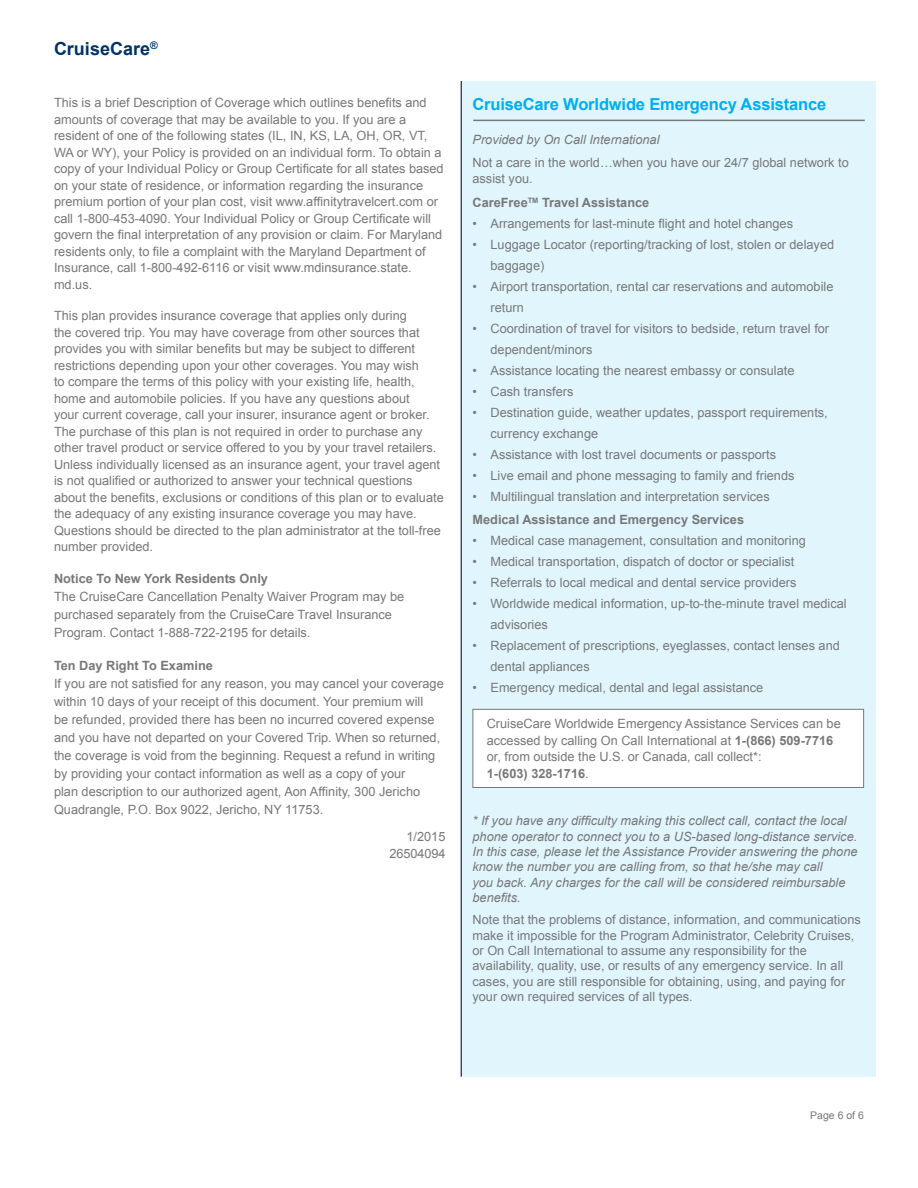
<style>
.page{position:relative;width:918px;height:1188px;background:#fff}
.page>*{position:absolute;margin:0;border:0;box-sizing:border-box;transform-origin:0 0}
.t1{font:700 18px "Arial";color:#036}
.t2{font:700 16.5px "Arial";letter-spacing:-.01em;color:#00aeef}
.t3{font:12.75px/16.5px "Arial";color:#787879}
.t4{font:italic 12.75px/15.3px "Arial";color:#787879}
.t5{font:700 12.75px "Arial";color:#787879}
.t6{font:10.5px "Arial";color:#787879}
.s1{font-weight:700}
</style>
<div class="page">
<div style="left:462px;top:81px;width:414px;height:996px;background:#e1f5fd"></div>
<div style="left:473px;top:709px;width:391px;height:79px;background:#fff"></div>
<div style="left:472px;top:709px;width:392px;height:79px;border:1px solid #787879"></div>
<hr style="left:473px;top:120px;width:392px;height:1px;background:#787879">
<hr style="left:461px;top:81px;width:1px;height:996px;background:#1c0f44">
<h1 class="t1" style="left:54px;top:37px;width:105px">CruiseCare<sup>®</sup></h1>
<p class="t3" style="left:54px;top:95px;width:391px">This is a brief Description of Coverage which outlines benefits and amounts of coverage that may be available to you. If you are a resident of one of the following states (IL, IN, KS, LA, OH, OR, VT, WA or WY), your Policy is provided on an individual form. To obtain a copy of your Individual Policy or Group Certificate for all states based on your state of residence, or information regarding the insurance premium portion of your plan cost, visit www.affinitytravelcert.com or call 1-800-453-4090. Your Individual Policy or Group Certificate will govern the final interpretation of any provision or claim. For Maryland residents only, to file a complaint with the Maryland Department of Insurance, call 1-800-492-6116 or visit www.mdinsurance.state. md.us.</p>
<p class="t3" style="left:54px;top:308px;width:391px">This plan provides insurance coverage that applies only during<br>the covered trip. You may have coverage from other sources that provides you with similar benefits but may be subject to different restrictions depending upon your other coverages. You may wish<br>to compare the terms of this policy with your existing life, health, home and automobile policies. If you have any questions about<br>your current coverage, call your insurer, insurance agent or broker.<br>The purchase of this plan is not required in order to purchase any other travel product or service offered to you by your travel retailers.<br>Unless individually licensed as an insurance agent, your travel agent is not qualified or authorized to answer your technical questions about the benefits, exclusions or conditions of this plan or to evaluate the adequacy of any existing insurance coverage you may have.<br>Questions should be directed to the plan administrator at the toll-free number provided.</p>
<p class="t5" style="left:54px;top:570px;width:215px">Notice To New York Residents Only</p>
<p class="t3" style="left:54px;top:588px;width:352px;line-height:18px">The CruiseCare Cancellation Penalty Waiver Program may be purchased separately from the CruiseCare Travel Insurance<br>Program. Contact 1-888-722-2195 for details.</p>
<p class="t5" style="left:54px;top:657px;width:160px">Ten Day Right To Examine</p>
<p class="t3" style="left:54px;top:675px;width:391px;line-height:18px">If you are not satisfied for any reason, you may cancel your coverage within 10 days of your receipt of this document. Your premium will<br>be refunded, provided there has been no incurred covered expense and you have not departed on your Covered Trip. When so returned, the coverage is void from the beginning. Request a refund in writing by providing your contact information as well as a copy of your<br>plan description to our authorized agent, Aon Affinity, 300 Jericho Quadrangle, P.O. Box 9022, Jericho, NY 11753.</p>
<p class="t3" style="left:407px;top:829px;width:40px">1/2015</p>
<p class="t3" style="left:390px;top:845px;width:57px">26504094</p>
<p class="t2" style="left:472px;top:93px;width:355px">CruiseCare Worldwide Emergency Assistance</p>
<p class="t4" style="left:472px;top:132px;width:189px">Provided by On Call International</p>
<p class="t3" style="left:472px;top:154px;width:378px">Not a care in the world…when you have our 24/7 global network to assist you.</p>
<p class="t5" style="left:472px;top:194px;width:178px">CareFree<sup>TM</sup> Travel Assistance</p>
<p class="t3" style="left:472px;top:216px;width:322px">• Arrangements for last-minute flight and hotel changes</p>
<p class="t3" style="left:490px;top:235px;width:345px;line-height:21px;text-indent:-18px">• Luggage Locator (reporting/tracking of lost, stolen or delayed baggage)</p>
<p class="t3" style="left:490px;top:277px;width:344px;line-height:21px;text-indent:-18px">• Airport transportation, rental car reservations and automobile return</p>
<p class="t3" style="left:490px;top:319px;width:340px;line-height:21px;text-indent:-18px">• Coordination of travel for visitors to bedside, return travel for dependent/minors</p>
<p class="t3" style="left:472px;top:363px;width:324px">• Assistance locating the nearest embassy or consulate</p>
<p class="t3" style="left:472px;top:384px;width:102px">• Cash transfers</p>
<p class="t3" style="left:490px;top:403px;width:339px;line-height:21px;text-indent:-18px">• Destination guide, weather updates, passport requirements, currency exchange</p>
<p class="t3" style="left:472px;top:447px;width:305px">• Assistance with lost travel documents or passports</p>
<p class="t3" style="left:472px;top:468px;width:324px">• Live email and phone messaging to family and friends</p>
<p class="t3" style="left:472px;top:489px;width:299px">• Multilingual translation and interpretation services</p>
<p class="t5" style="left:472px;top:511px;width:273px">Medical Assistance and Emergency Services</p>
<p class="t3" style="left:472px;top:532px;width:335px">• Medical case management, consultation and monitoring</p>
<p class="t3" style="left:472px;top:553px;width:323px">• Medical transportation, dispatch of doctor or specialist</p>
<p class="t3" style="left:472px;top:574px;width:326px">• Referrals to local medical and dental service providers</p>
<p class="t3" style="left:490px;top:593px;width:358px;line-height:21px;text-indent:-18px">• Worldwide medical information, up-to-the-minute travel medical advisories</p>
<p class="t3" style="left:490px;top:635px;width:351px;line-height:21px;text-indent:-18px">• Replacement of prescriptions, eyeglasses, contact lenses and dental appliances</p>
<p class="t3" style="left:472px;top:679px;width:292px">• Emergency medical, dental and legal assistance</p>
<p class="t3" style="left:487px;top:716px;width:356px">CruiseCare Worldwide Emergency Assistance Services can be accessed by calling On Call International at <span class="s1">1-(866) 509-7716 </span>or, from outside the U.S. or Canada, call collect*:<br><span class="s1">1-(603) 328-1716</span>.</p>
<p class="t4" style="left:472px;top:813px;width:387px">* If you have any difficulty making this collect call, contact the local phone operator to connect you to a US-based long-distance service.<br>In this case, please let the Assistance Provider answering the phone know the number you are calling from, so that he/she may call<br>you back. Any charges for the call will be considered reimbursable benefits.</p>
<p class="t3" style="left:472px;top:912px;width:390px;line-height:15.3px">Note that the problems of distance, information, and communications make it impossible for the Program Administrator, Celebrity Cruises, or On Call International to assume any responsibility for the availability, quality, use, or results of any emergency service. In all cases, you are still responsible for obtaining, using, and paying for your own required services of all types.</p>
<p class="t6" style="left:810px;top:1109px;width:55px">Page 6 of 6</p>
</div>
